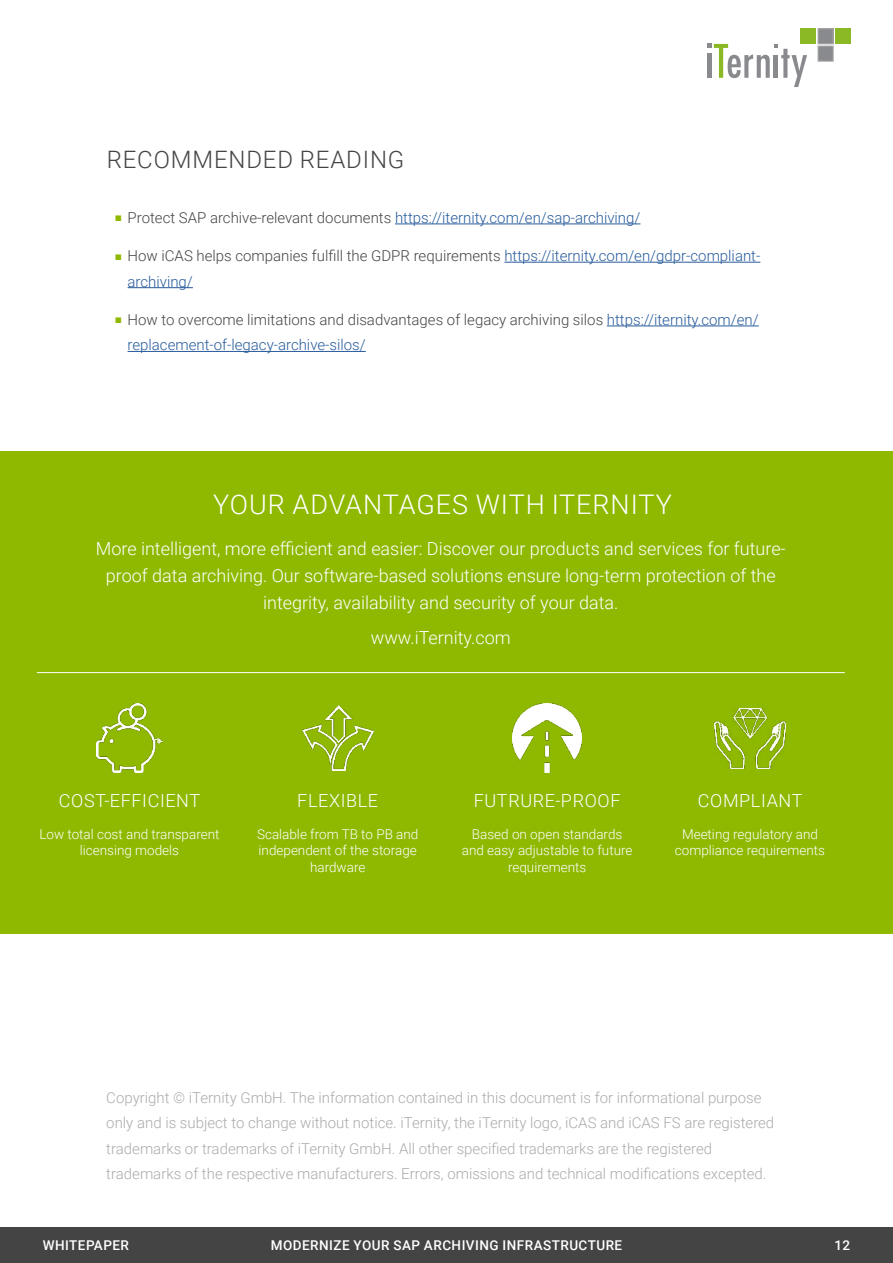
<style>
.page{position:relative;width:893px;height:1263px;background:#fff}
.page>*{position:absolute;margin:0;border:0;box-sizing:border-box;transform-origin:0 0}
.t1{font:300 27px "Roboto";letter-spacing:.035em;color:#fff}
.t2{font:300 24px "Roboto";letter-spacing:.035em;color:#444}
.t3{font:300 18px/27px "Roboto";color:#fff;text-align:center}
.t4{font:300 18px "Roboto";letter-spacing:.035em;color:#fff}
.t5{font:300 15px/25.5px "Roboto";color:#acabab}
.t6{font:300 15px/25.5px "Roboto";color:#275b9b}
.t7{font:300 15px/25.5px "Roboto";color:#444}
.t8{font:300 13.5px/16.5px "Roboto";color:#fff;text-align:center}
.t9{font:500 13.5px "Roboto";letter-spacing:.035em;color:#fff}
.s1{font-family:"Arial";font-weight:400;font-size:12px;color:#8eb900}
.s2{color:#444}
.s3{color:#275b9b}
</style>
<div class="page">
<div style="left:0;top:1228px;width:893px;height:35px;background:#444"></div>
<svg style="left:708px;top:44px;width:99px;height:43px"></svg>
<div style="left:818px;top:29px;width:15px;height:15px;background:#898a8d"></div>
<div style="left:818px;top:29px;width:15px;height:15px;border:1px solid #acabab"></div>
<div style="left:801px;top:29px;width:15px;height:15px;background:#8ab925"></div>
<div style="left:835px;top:29px;width:15px;height:15px;background:#8ab925"></div>
<div style="left:818px;top:46px;width:15px;height:15px;background:#898a8d;border:1px solid #acabab"></div>
<div style="left:0;top:451px;width:893px;height:482px;background:#8eb900"></div>
<img style="left:715px;top:708px;width:70px;height:60px">
<img style="left:513px;top:704px;width:69px;height:69px">
<img style="left:97px;top:704px;width:65px;height:69px">
<img style="left:302px;top:706px;width:71px;height:65px">
<hr style="left:37px;top:672px;width:808px;height:1px;background:#fff">
<hr style="left:395px;top:224px;width:245px;height:1px;background:#275b9b">
<hr style="left:504px;top:262px;width:256px;height:1px;background:#275b9b">
<hr style="left:128px;top:287px;width:65px;height:1px;background:#275b9b">
<hr style="left:607px;top:326px;width:152px;height:1px;background:#275b9b">
<hr style="left:128px;top:351px;width:238px;height:1px;background:#275b9b">
<h2 class="t2" style="left:107px;top:142px;width:299px">RECOMMENDED READING</h2>
<p class="t6" style="left:115px;top:204px;width:527px"><span class="s1">■</span> <span class="s2">Protect SAP archive-relevant documents</span> https://iternity.com/en/sap-archiving/</p>
<p class="t6" style="left:128px;top:242px;width:634px;text-indent:-13px"><span class="s1">■</span> <span class="s2">How iCAS helps companies fulfill the GDPR requirements</span> https://iternity.com/en/gdpr-compliant&shy;archiving/</p>
<p class="t7" style="left:128px;top:306px;width:633px;text-indent:-13px"><span class="s1">■</span> How to overcome limitations and disadvantages of legacy archiving silos <span class="s3">https://iternity.com/en/ replacement-of-legacy-archive-silos/</span></p>
<h1 class="t1" style="left:213px;top:485px;width:460px">YOUR ADVANTAGES WITH ITERNITY</h1>
<p class="t3" style="left:96px;top:534px;width:691px">More intelligent, more efficient and easier: Discover our products and services for future&shy;proof data archiving. Our software-based solutions ensure long-term protection of the integrity, availability and security of your data.</p>
<p class="t3" style="left:371px;top:624px;width:142px">www.iTernity.com</p>
<p class="t4" style="left:59px;top:788px;width:143px">COST-EFFICIENT</p>
<p class="t4" style="left:297px;top:788px;width:82px">FLEXIBLE</p>
<p class="t4" style="left:474px;top:788px;width:148px">FUTRURE-PROOF</p>
<p class="t4" style="left:698px;top:788px;width:106px">COMPLIANT</p>
<p class="t8" style="left:257px;top:825px;width:163px">Scalable from TB to PB and independent of the storage hardware</p>
<p class="t8" style="left:462px;top:825px;width:172px">Based on open standards and easy adjustable to future requirements</p>
<p class="t8" style="left:39px;top:825px;width:182px">Low total cost and transparent licensing models</p>
<p class="t8" style="left:675px;top:825px;width:152px">Meeting regulatory and compliance requirements</p>
<p class="t5" style="left:106px;top:1084px;width:669px">Copyright © iTernity GmbH. The information contained in this document is for informational purpose only and is subject to change without notice. iTernity, the iTernity logo, iCAS and iCAS FS are registered trademarks or trademarks of iTernity GmbH. All other specified trademarks are the registered trademarks of the respective manufacturers. Errors, omissions and technical modifications excepted.</p>
<p class="t9" style="left:43px;top:1235px;width:88px">WHITEPAPER</p>
<p class="t9" style="left:271px;top:1235px;width:353px">MODERNIZE YOUR SAP ARCHIVING INFRASTRUCTURE</p>
<p class="t9" style="left:834px;top:1235px;width:17px">12</p>
</div>
